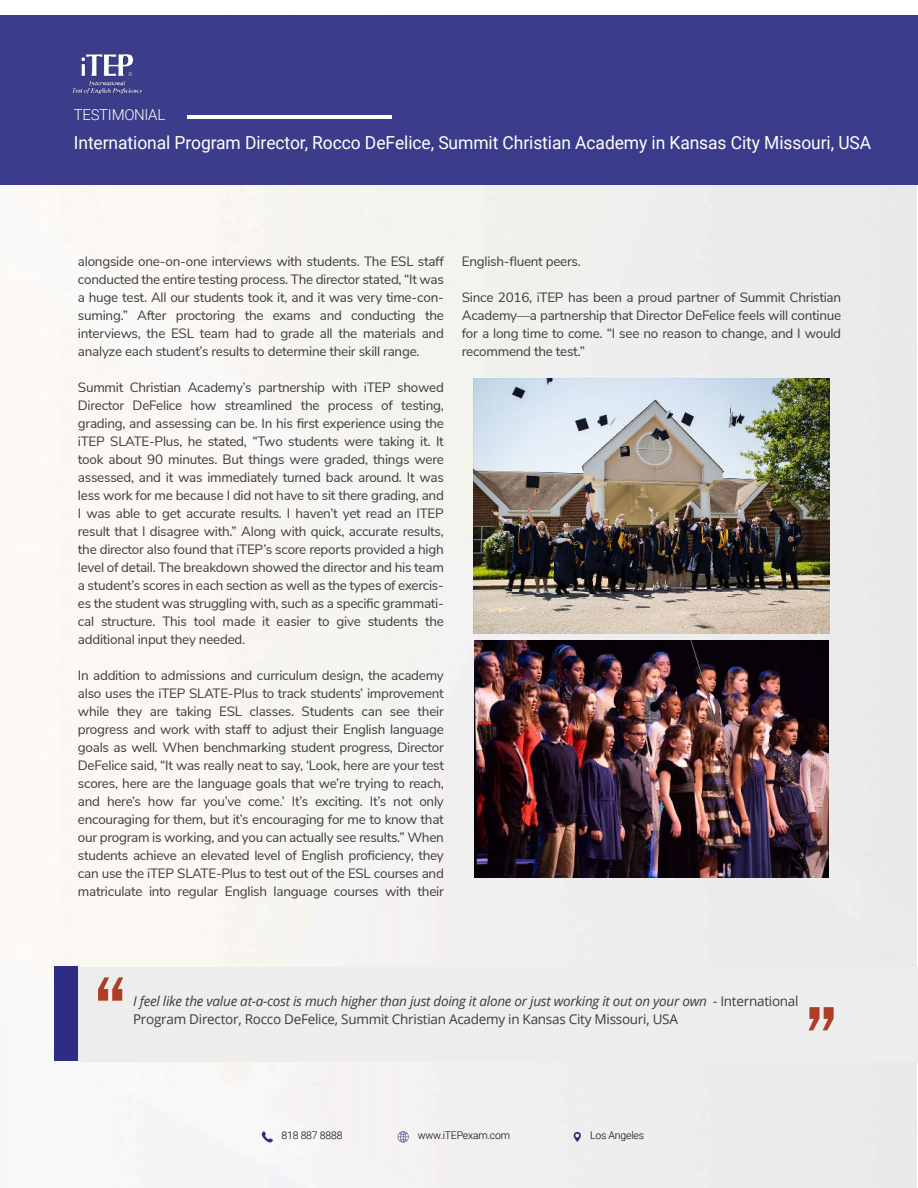
<style>
.page{position:relative;width:918px;height:1188px;background:#fff}
.page>*{position:absolute;margin:0;border:0;box-sizing:border-box;transform-origin:0 0}
.t1{font:18px "Roboto";letter-spacing:-.005em;color:#fff}
.t2{font:300 15px "Roboto";letter-spacing:-.02em;color:#fff}
.t3{font:13.5px/18px "Nunito Sans";letter-spacing:-.02em;color:#3c3c3b;text-align:justify}
.t4{font:13.5px/18px "Open Sans";letter-spacing:-.02em;color:#3c3c3b}
.t5{font:300 10.5px "Roboto";letter-spacing:-.02em;color:#000}
.s1{font-style:italic}
</style>
<div class="page">
<img style="left:0;top:184px;width:917px;height:1004px">
<div style="left:0;top:1px;width:918px;height:183px;background:#3a3b8a"></div>
<hr style="left:187px;top:115px;width:205px;height:4px;background:#fff">
<div style="left:0;top:0;width:918px;height:14px;background:#fff"></div>
<img style="left:72px;top:54px;width:70px;height:41px">
<svg style="left:262px;top:1131px;width:11px;height:12px"></svg>
<svg style="left:398px;top:1131px;width:11px;height:11px"></svg>
<svg style="left:574px;top:1132px;width:7px;height:10px"></svg>
<div style="left:77px;top:967px;width:841px;height:94px;background:#ededed"></div>
<div style="left:54px;top:967px;width:23px;height:94px;background:#2d2e83"></div>
<svg style="left:98px;top:977px;width:25px;height:24px"></svg>
<svg style="left:809px;top:1007px;width:25px;height:23px"></svg>
<img style="left:474px;top:641px;width:355px;height:236px">
<img style="left:473px;top:379px;width:357px;height:254px">
<p class="t2" style="left:74px;top:108px;width:93px">TESTIMONIAL</p>
<h1 class="t1" style="left:74px;top:135px;width:799px">International Program Director, Rocco DeFelice, Summit Christian Academy in Kansas City Missouri, USA</h1>
<p class="t3" style="left:78px;top:254px;width:367px">alongside one-on-one interviews with students. The ESL staff conducted the entire testing process. The director stated, “It was a huge test. All our students took it, and it was very time-con&shy;suming.” After proctoring the exams and conducting the interviews, the ESL team had to grade all the materials and analyze each student’s results to determine their skill range.</p>
<p class="t3" style="left:78px;top:380px;width:367px">Summit Christian Academy’s partnership with iTEP showed Director DeFelice how streamlined the process of testing, grading, and assessing can be. In his first experience using the iTEP SLATE-Plus, he stated, “Two students were taking it. It took about 90 minutes. But things were graded, things were assessed, and it was immediately turned back around. It was less work for me because I did not have to sit there grading, and I was able to get accurate results. I haven’t yet read an ITEP result that I disagree with.” Along with quick, accurate results, the director also found that iTEP’s score reports provided a high level of detail. The breakdown showed the director and his team a student’s scores in each section as well as the types of exercis&shy;es the student was struggling with, such as a specific grammati&shy;cal structure. This tool made it easier to give students the additional input they needed.</p>
<p class="t3" style="left:78px;top:668px;width:368px">In addition to admissions and curriculum design, the academy also uses the iTEP SLATE-Plus to track students’ improvement while they are taking ESL classes. Students can see their progress and work with staff to adjust their English language goals as well. When benchmarking student progress, Director DeFelice said, “It was really neat to say, ‘Look, here are your test scores, here are the language goals that we’re trying to reach, and here’s how far you’ve come.’ It’s exciting. It’s not only encouraging for them, but it’s encouraging for me to know that our program is working, and you can actually see results.” When students achieve an elevated level of English proficiency, they can use the iTEP SLATE-Plus to test out of the ESL courses and matriculate into regular English language courses with their</p>
<p class="t3" style="left:462px;top:252px;width:120px">English-fluent peers.</p>
<p class="t3" style="left:462px;top:290px;width:381px">Since 2016, iTEP has been a proud partner of Summit Christian Academy—a partnership that Director DeFelice feels will continue for a long time to come. “I see no reason to change, and I would recommend the test.”</p>
<p class="t4" style="left:133px;top:993px;width:667px"><span class="s1">I feel like the value at-a-cost is much higher than just doing it alone or just working it out on your own -</span> International<br>Program Director, Rocco DeFelice, Summit Christian Academy in Kansas City Missouri, USA</p>
<p class="t5" style="left:281px;top:1131px;width:63px">818 887 8888</p>
<p class="t5" style="left:418px;top:1131px;width:94px">www.iTEPexam.com</p>
<p class="t5" style="left:590px;top:1131px;width:55px">Los Angeles</p>
</div>
